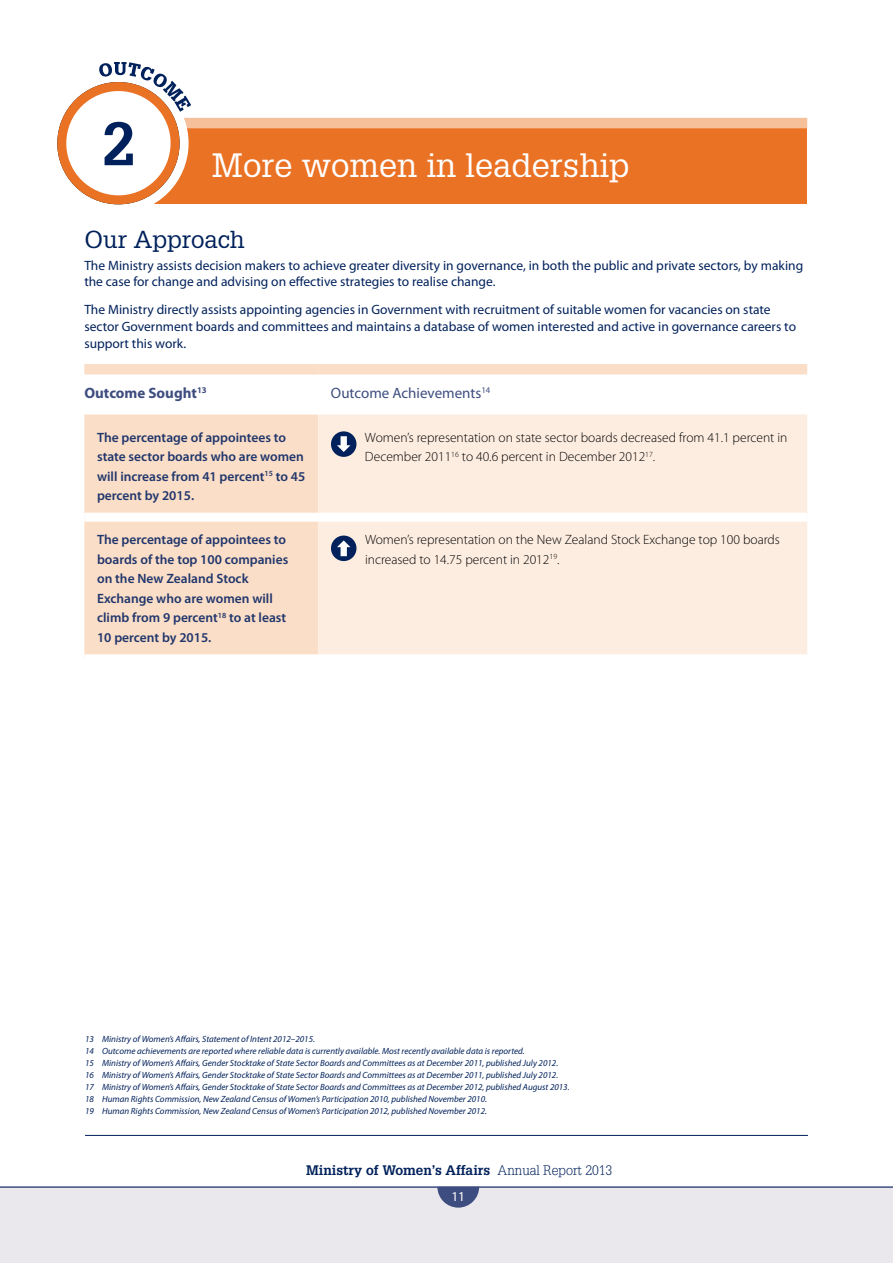
<style>
.page{position:relative;width:893px;height:1263px;background:#fff}
.page>*{position:absolute;margin:0;border:0;box-sizing:border-box;transform-origin:0 0}
.t1{font:700 59.7px "Glypha";color:#00215b}
.t2{font:33px "Glypha";color:#fff}
.t3{font:24px "Glypha";color:#00215b}
.t4{font:15px "Myriad Pro";color:#3e4d7f}
.t5{font:700 15px "Myriad Pro";color:#3e4d7f}
.t6{font:13.5px/16.8px "Myriad Pro";color:#00215b}
.t7{font:600 13.5px/19.5px "Myriad Pro";color:#20366c}
.t8{font:300 13.5px/19.5px "Myriad Pro";color:#000}
.t9{font:700 13.5px "Glypha";color:#00215b}
.t10{font:13.5px "Myriad Pro";color:#fff}
.t11{font:italic 9px/12px "Myriad Pro";color:#00215b}
.s1{font-weight:300}
</style>
<div class="page">
<div style="left:0;top:1187px;width:893px;height:76px;background:#eae8ed"></div>
<svg style="left:437px;top:1188px;width:42px;height:19px"></svg>
<hr style="left:0;top:1186px;width:893px;height:2px;background:#3e4d7f">
<div style="left:84px;top:128px;width:723px;height:75px;background:#ea7225"></div>
<div style="left:84px;top:414px;width:234px;height:240px;background:#fbdec7"></div>
<div style="left:318px;top:414px;width:489px;height:240px;background:#fdede0"></div>
<div style="left:84px;top:513px;width:234px;height:9px;background:#fff"></div>
<div style="left:318px;top:513px;width:489px;height:9px;background:#fff"></div>
<div style="left:84px;top:364px;width:234px;height:10px;background:#fbdec7"></div>
<div style="left:318px;top:364px;width:489px;height:10px;background:#fbdec7"></div>
<div style="left:331px;top:535px;width:25px;height:26px;background:#00215b;border-radius:50%"></div>
<svg style="left:337px;top:540px;width:13px;height:16px"></svg>
<div style="left:331px;top:431px;width:25px;height:26px;background:#00215b;border-radius:50%"></div>
<svg style="left:337px;top:436px;width:13px;height:16px"></svg>
<div style="left:115px;top:118px;width:692px;height:10px;background:#f6c19a"></div>
<svg style="left:57px;top:62px;width:136px;height:143px"></svg>
<hr style="left:85px;top:1135px;width:723px;height:1px;background:#00215b">
<h1 class="t1" style="left:102px;top:107px;width:35px">2</h1>
<h2 class="t2" style="left:212px;top:145px;width:419px">More women in leadership</h2>
<h3 class="t3" style="left:84px;top:225px;width:162px">Our Approach</h3>
<h3 class="t6" style="left:84px;top:256px;width:720px">The Ministry assists decision makers to achieve greater diversity in governance, in both the public and private sectors, by making the case for change and advising on effective strategies to realise change.</h3>
<p class="t6" style="left:84px;top:301px;width:713px">The Ministry directly assists appointing agencies in Government with recruitment of suitable women for vacancies on state sector Government boards and committees and maintains a database of women interested and active in governance careers to support this work.</p>
<h3 class="t5" style="left:84px;top:383px;width:124px">Outcome Sought<sup>13</sup></h3>
<h3 class="t4" style="left:331px;top:383px;width:161px">Outcome Achievements<sup>14</sup></h3>
<h3 class="t7" style="left:97px;top:427px;width:210px">The percentage of appointees to state sector boards who are women will increase from 41 percent<sup>15</sup> to 45 percent by 2015.</h3>
<h3 class="t8" style="left:365px;top:427px;width:424px">Women’s representation on state sector boards decreased from 41.1 percent in<br>December 2011<sup>16</sup> to 40.6 percent in December 2012<sup>17</sup>.</h3>
<h3 class="t7" style="left:97px;top:530px;width:193px">The percentage of appointees to boards of the top 100 companies on the New Zealand Stock<br>Exchange who are women will climb from 9 percent<sup>18</sup> to at least<br>10 percent by 2015.</h3>
<h3 class="t8" style="left:365px;top:530px;width:416px">Women’s representation on the New Zealand Stock Exchange top 100 boards increased to 14.75 percent in 2012<sup>19</sup>.</h3>
<p class="t11" style="left:85px;top:1032px;width:486px">13 Ministry of Women’s Affairs, Statement of Intent 2012–2015.<br>14 Outcome achievements are reported where reliable data is currently available. Most recently available data is reported.<br>15 Ministry of Women’s Affairs, Gender Stocktake of State Sector Boards and Committees as at December 2011, published July 2012.<br>16 Ministry of Women’s Affairs, Gender Stocktake of State Sector Boards and Committees as at December 2011, published July 2012.<br>17 Ministry of Women’s Affairs, Gender Stocktake of State Sector Boards and Committees as at December 2012, published August 2013.<br>18 Human Rights Commission, New Zealand Census of Women’s Participation 2010, published November 2010.<br>19 Human Rights Commission, New Zealand Census of Women’s Participation 2012, published November 2012.</p>
<h3 class="t9" style="left:306px;top:1161px;width:308px">Ministry of Women’s Affairs <span class="s1">Annual Report 2013</span></h3>
<h3 class="t10" style="left:451px;top:1188px;width:15px">11</h3>
</div>
